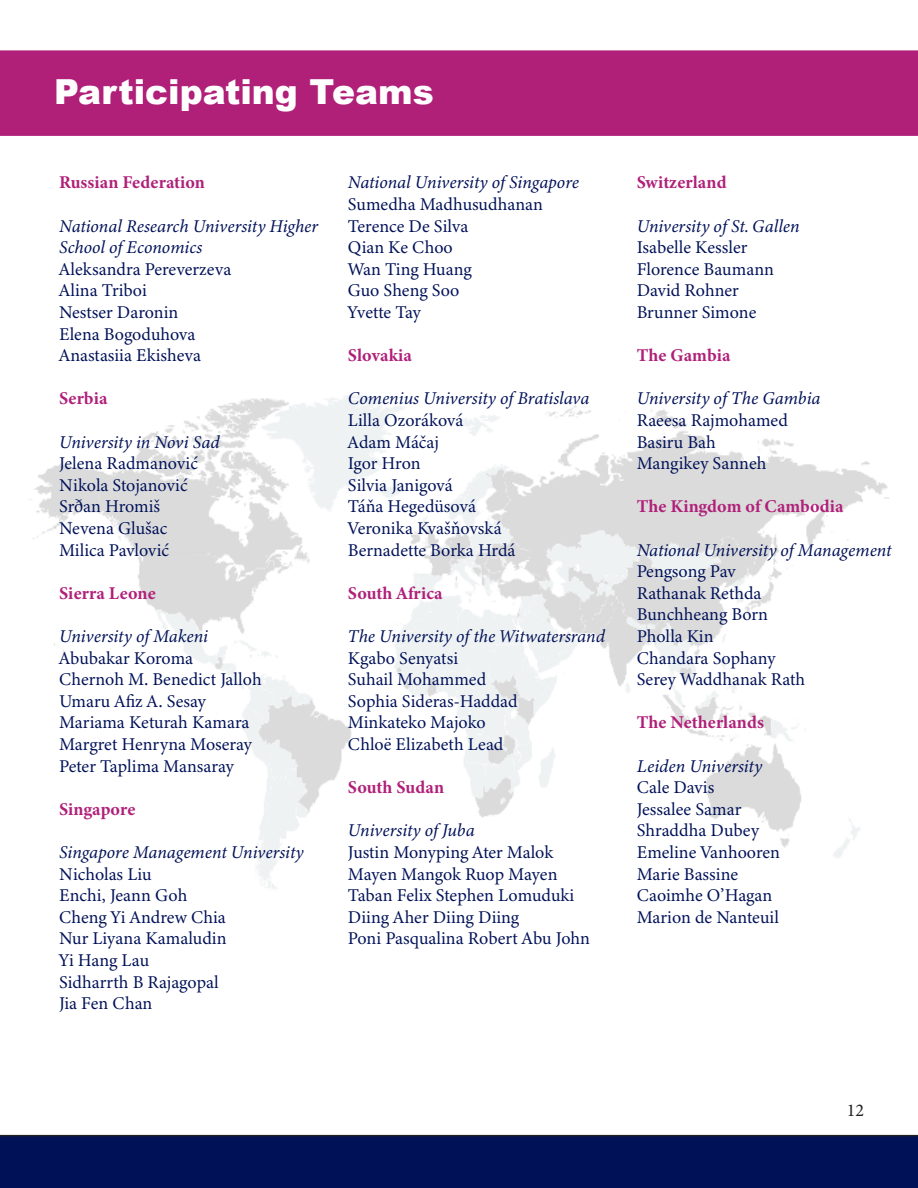
<style>
.page{position:relative;width:918px;height:1188px;background:#fff}
.page>*{position:absolute;margin:0;border:0;box-sizing:border-box;transform-origin:0 0}
.t1{font:900 34.5px "Arial";color:#fff}
.Paragraph_Style_1{font:18px "Minion 3";color:#001158}
.Paragraph_Style_1-2{font:italic 18px/21.6px "Minion 3";color:#001158}
.Paragraph_Style_1-3{font:700 18px "Minion 3";color:#b02079}
.t2{font:18px "Minion Pro";color:#231f20}
</style>
<div class="page">
<img style="left:30px;top:396px;width:859px;height:493px">
<div style="left:0;top:50px;width:918px;height:86px;background:#b02079"></div>
<div style="left:0;top:1135px;width:918px;height:53px;background:#001158"></div>
<p class="t1" style="left:54px;top:67px;width:381px">Participating Teams</p>
<p class="Paragraph_Style_1-3" style="left:59px;top:170px;width:148px">Russian Federation</p>
<p class="Paragraph_Style_1-2" style="left:59px;top:215px;width:260px">National Research University Higher<br>School of Economics</p>
<p class="Paragraph_Style_1" style="left:59px;top:257px;width:174px">Aleksandra Pereverzeva</p>
<p class="Paragraph_Style_1" style="left:59px;top:278px;width:89px">Alina Triboi</p>
<p class="Paragraph_Style_1" style="left:59px;top:300px;width:121px">Nestser Daronin</p>
<p class="Paragraph_Style_1" style="left:59px;top:321px;width:138px">Elena Bogoduhova</p>
<p class="Paragraph_Style_1" style="left:59px;top:343px;width:144px">Anastasiia Ekisheva</p>
<p class="Paragraph_Style_1-3" style="left:59px;top:386px;width:50px">Serbia</p>
<p class="Paragraph_Style_1-2" style="left:59px;top:431px;width:162px">University in Novi Sad</p>
<p class="Paragraph_Style_1" style="left:59px;top:451px;width:140px">Jelena Radmanović</p>
<p class="Paragraph_Style_1" style="left:59px;top:473px;width:130px">Nikola Stojanović</p>
<p class="Paragraph_Style_1" style="left:59px;top:494px;width:103px">Srðan Hromiš</p>
<p class="Paragraph_Style_1" style="left:59px;top:516px;width:110px">Nevena Glušac</p>
<p class="Paragraph_Style_1" style="left:59px;top:537px;width:111px">Milica Pavlović</p>
<p class="Paragraph_Style_1-3" style="left:59px;top:580px;width:98px">Sierra Leone</p>
<p class="Paragraph_Style_1-2" style="left:59px;top:625px;width:151px">University of Makeni</p>
<p class="Paragraph_Style_1" style="left:59px;top:645px;width:136px">Abubakar Koroma</p>
<p class="Paragraph_Style_1" style="left:59px;top:667px;width:204px">Chernoh M. Benedict Jalloh</p>
<p class="Paragraph_Style_1" style="left:59px;top:689px;width:148px">Umaru Afiz A. Sesay</p>
<p class="Paragraph_Style_1" style="left:59px;top:710px;width:192px">Mariama Keturah Kamara</p>
<p class="Paragraph_Style_1" style="left:59px;top:732px;width:194px">Margret Henryna Moseray</p>
<p class="Paragraph_Style_1" style="left:59px;top:753px;width:176px">Peter Taplima Mansaray</p>
<p class="Paragraph_Style_1-3" style="left:59px;top:796px;width:78px">Singapore</p>
<p class="Paragraph_Style_1-2" style="left:59px;top:841px;width:246px">Singapore Management University</p>
<p class="Paragraph_Style_1" style="left:59px;top:861px;width:94px">Nicholas Liu</p>
<p class="Paragraph_Style_1" style="left:59px;top:883px;width:130px">Enchi, Jeann Goh</p>
<p class="Paragraph_Style_1" style="left:59px;top:905px;width:168px">Cheng Yi Andrew Chia</p>
<p class="Paragraph_Style_1" style="left:59px;top:926px;width:169px">Nur Liyana Kamaludin</p>
<p class="Paragraph_Style_1" style="left:59px;top:948px;width:92px">Yi Hang Lau</p>
<p class="Paragraph_Style_1" style="left:59px;top:969px;width:161px">Sidharrth B Rajagopal</p>
<p class="Paragraph_Style_1" style="left:59px;top:991px;width:95px">Jia Fen Chan</p>
<p class="Paragraph_Style_1-2" style="left:348px;top:172px;width:233px">National University of Singapore</p>
<p class="Paragraph_Style_1" style="left:348px;top:192px;width:197px">Sumedha Madhusudhanan</p>
<p class="Paragraph_Style_1" style="left:348px;top:213px;width:122px">Terence De Silva</p>
<p class="Paragraph_Style_1" style="left:348px;top:235px;width:106px">Qian Ke Choo</p>
<p class="Paragraph_Style_1" style="left:348px;top:257px;width:125px">Wan Ting Huang</p>
<p class="Paragraph_Style_1" style="left:348px;top:278px;width:113px">Guo Sheng Soo</p>
<p class="Paragraph_Style_1" style="left:348px;top:300px;width:75px">Yvette Tay</p>
<p class="Paragraph_Style_1-3" style="left:348px;top:343px;width:66px">Slovakia</p>
<p class="Paragraph_Style_1-2" style="left:348px;top:388px;width:243px">Comenius University of Bratislava</p>
<p class="Paragraph_Style_1" style="left:348px;top:408px;width:117px">Lilla Ozoráková</p>
<p class="Paragraph_Style_1" style="left:348px;top:429px;width:93px">Adam Máčaj</p>
<p class="Paragraph_Style_1" style="left:348px;top:451px;width:74px">Igor Hron</p>
<p class="Paragraph_Style_1" style="left:348px;top:473px;width:106px">Silvia Janigová</p>
<p class="Paragraph_Style_1" style="left:348px;top:494px;width:130px">Táňa Hegedüsová</p>
<p class="Paragraph_Style_1" style="left:348px;top:516px;width:155px">Veronika Kvašňovská</p>
<p class="Paragraph_Style_1" style="left:348px;top:537px;width:169px">Bernadette Borka Hrdá</p>
<p class="Paragraph_Style_1-3" style="left:348px;top:580px;width:96px">South Africa</p>
<p class="Paragraph_Style_1-2" style="left:348px;top:625px;width:259px">The University of the Witwatersrand</p>
<p class="Paragraph_Style_1" style="left:348px;top:645px;width:112px">Kgabo Senyatsi</p>
<p class="Paragraph_Style_1" style="left:348px;top:667px;width:140px">Suhail Mohammed</p>
<p class="Paragraph_Style_1" style="left:348px;top:689px;width:171px">Sophia Sideras-Haddad</p>
<p class="Paragraph_Style_1" style="left:348px;top:710px;width:139px">Minkateko Majoko</p>
<p class="Paragraph_Style_1" style="left:348px;top:732px;width:157px">Chloë Elizabeth Lead</p>
<p class="Paragraph_Style_1-3" style="left:348px;top:775px;width:98px">South Sudan</p>
<p class="Paragraph_Style_1-2" style="left:348px;top:820px;width:128px">University of Juba</p>
<p class="Paragraph_Style_1" style="left:348px;top:840px;width:207px">Justin Monyping Ater Malok</p>
<p class="Paragraph_Style_1" style="left:348px;top:861px;width:211px">Mayen Mangok Ruop Mayen</p>
<p class="Paragraph_Style_1" style="left:348px;top:883px;width:228px">Taban Felix Stephen Lomuduki</p>
<p class="Paragraph_Style_1" style="left:348px;top:905px;width:173px">Diing Aher Diing Diing</p>
<p class="Paragraph_Style_1" style="left:348px;top:926px;width:244px">Poni Pasqualina Robert Abu John</p>
<p class="Paragraph_Style_1-3" style="left:637px;top:170px;width:91px">Switzerland</p>
<p class="Paragraph_Style_1-2" style="left:637px;top:215px;width:164px">University of St. Gallen</p>
<p class="Paragraph_Style_1" style="left:637px;top:235px;width:112px">Isabelle Kessler</p>
<p class="Paragraph_Style_1" style="left:637px;top:257px;width:139px">Florence Baumann</p>
<p class="Paragraph_Style_1" style="left:637px;top:278px;width:104px">David Rohner</p>
<p class="Paragraph_Style_1" style="left:637px;top:300px;width:121px">Brunner Simone</p>
<p class="Paragraph_Style_1-3" style="left:637px;top:343px;width:95px">The Gambia</p>
<p class="Paragraph_Style_1-2" style="left:637px;top:388px;width:185px">University of The Gambia</p>
<p class="Paragraph_Style_1" style="left:637px;top:408px;width:153px">Raeesa Rajmohamed</p>
<p class="Paragraph_Style_1" style="left:637px;top:429px;width:81px">Basiru Bah</p>
<p class="Paragraph_Style_1" style="left:637px;top:451px;width:131px">Mangikey Sanneh</p>
<p class="Paragraph_Style_1-3" style="left:637px;top:494px;width:208px">The Kingdom of Cambodia</p>
<p class="Paragraph_Style_1-2" style="left:637px;top:539px;width:256px">National University of Management</p>
<p class="Paragraph_Style_1" style="left:637px;top:559px;width:100px">Pengsong Pav</p>
<p class="Paragraph_Style_1" style="left:637px;top:581px;width:126px">Rathanak Rethda</p>
<p class="Paragraph_Style_1" style="left:637px;top:602px;width:133px">Bunchheang Born</p>
<p class="Paragraph_Style_1" style="left:637px;top:624px;width:78px">Pholla Kin</p>
<p class="Paragraph_Style_1" style="left:637px;top:645px;width:140px">Chandara Sophany</p>
<p class="Paragraph_Style_1" style="left:637px;top:667px;width:170px">Serey Waddhanak Rath</p>
<p class="Paragraph_Style_1-3" style="left:637px;top:710px;width:129px">The Netherlands</p>
<p class="Paragraph_Style_1-2" style="left:637px;top:755px;width:127px">Leiden University</p>
<p class="Paragraph_Style_1" style="left:637px;top:775px;width:79px">Cale Davis</p>
<p class="Paragraph_Style_1" style="left:637px;top:797px;width:106px">Jessalee Samar</p>
<p class="Paragraph_Style_1" style="left:637px;top:818px;width:124px">Shraddha Dubey</p>
<p class="Paragraph_Style_1" style="left:637px;top:840px;width:145px">Emeline Vanhooren</p>
<p class="Paragraph_Style_1" style="left:637px;top:861px;width:103px">Marie Bassine</p>
<p class="Paragraph_Style_1" style="left:637px;top:883px;width:137px">Caoimhe O’Hagan</p>
<p class="Paragraph_Style_1" style="left:637px;top:905px;width:144px">Marion de Nanteuil</p>
<p class="t2" style="left:847px;top:1098px;width:19px">12</p>
</div>
